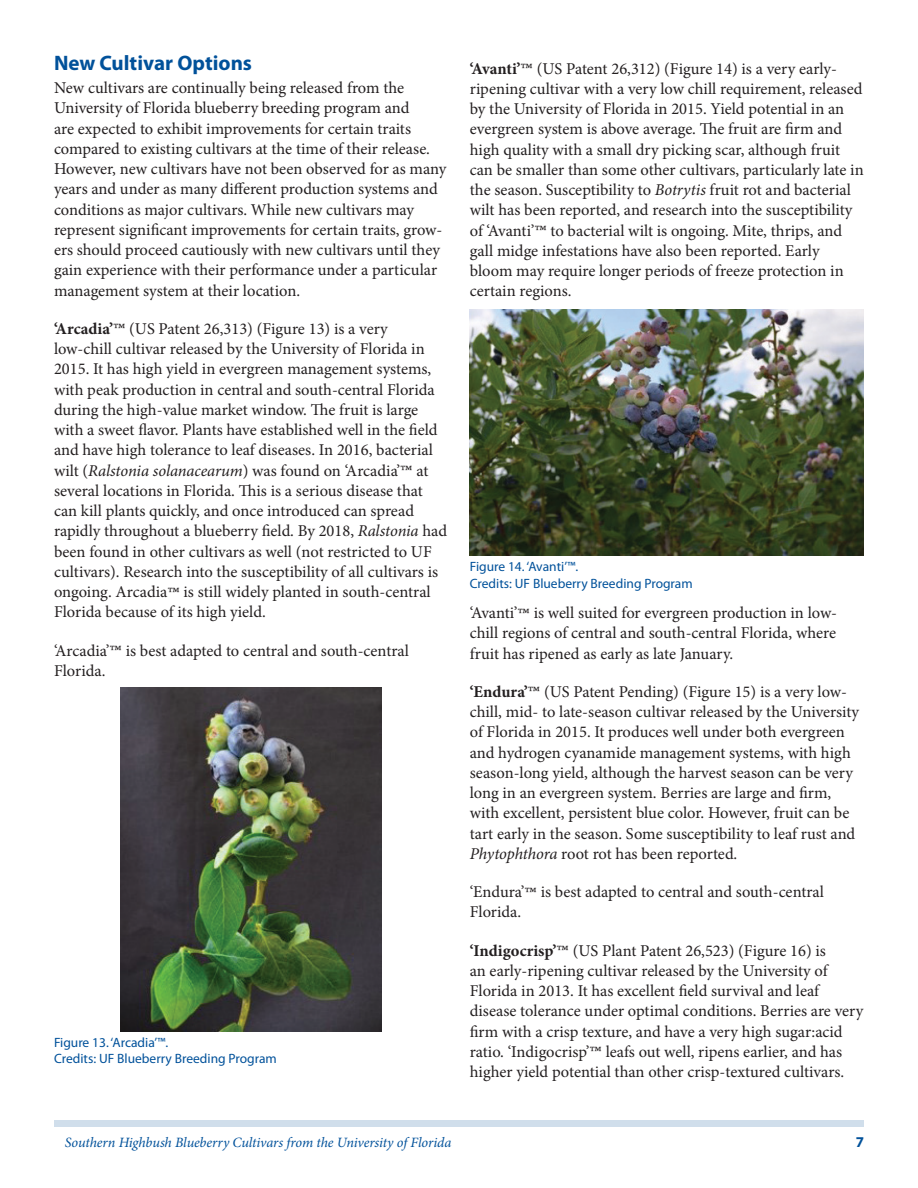
<style>
.page{position:relative;width:918px;height:1188px;background:#fff}
.page>*{position:absolute;margin:0;border:0;box-sizing:border-box;transform-origin:0 0}
.SectionHeading1{font:700 21px "Myriad Pro";color:#01519a}
.Paragraph{font:16.5px/20.2px "Minion Pro";color:#231f20}
.t1{font:700 15px "Myriad Pro";color:#01519a}
.RunningTitleItalics{font:italic 14.25px "Minion Pro";letter-spacing:-.01em;color:#01519a}
.FigureCaption{font:13.5px "Myriad Pro";color:#01519a}
.s1{font-weight:700}
.s2{font-size:27px}
.s3{font-style:italic}
</style>
<div class="page">
<div style="left:54px;top:1120px;width:810px;height:7px;background:#d0deeb"></div>
<img style="left:121px;top:688px;width:260px;height:343px">
<img style="left:470px;top:309px;width:394px;height:247px">
<p class="SectionHeading1" style="left:54px;top:49px;width:200px">New Cultivar Options</p>
<p class="Paragraph" style="left:54px;top:78px;width:394px">New cultivars are continually being released from the University of Florida blueberry breeding program and<br>are expected to exhibit improvements for certain traits compared to existing cultivars at the time of their release.<br>However, new cultivars have not been observed for as many years and under as many different production systems and conditions as major cultivars. While new cultivars may represent significant improvements for certain traits, grow&shy;ers should proceed cautiously with new cultivars until they gain experience with their performance under a particular management system at their location.</p>
<p class="Paragraph" style="left:54px;top:319px;width:395px"><span class="s1">‘Arcadia’</span><span class="s2">™</span> (US Patent 26,313) (Figure 13) is a very low-chill cultivar released by the University of Florida in 2015. It has high yield in evergreen management systems, with peak production in central and south-central Florida during the high-value market window. The fruit is large with a sweet flavor. Plants have established well in the field and have high tolerance to leaf diseases. In 2016, bacterial wilt (<span class="s3">Ralstonia solanacearum</span>) was found on ‘Arcadia’<span class="s2">™</span> at several locations in Florida. This is a serious disease that can kill plants quickly, and once introduced can spread rapidly throughout a blueberry field. By 2018, <span class="s3">Ralstonia</span> had been found in other cultivars as well (not restricted to UF cultivars). Research into the susceptibility of all cultivars is ongoing. Arcadia<span class="s2">™</span> is still widely planted in south-central Florida because of its high yield.</p>
<p class="Paragraph" style="left:54px;top:640px;width:357px">‘Arcadia’<span class="s2">™</span> is best adapted to central and south-central<br>Florida.</p>
<p class="FigureCaption" style="left:54px;top:1034px;width:116px">Figure 13. ‘Arcadia’™.</p>
<p class="FigureCaption" style="left:54px;top:1051px;width:224px">Credits: UF Blueberry Breeding Program</p>
<p class="Paragraph" style="left:470px;top:58px;width:395px"><span class="s1">‘Avanti’</span><span class="s2">™</span> (US Patent 26,312) (Figure 14) is a very early&shy;ripening cultivar with a very low chill requirement, released by the University of Florida in 2015. Yield potential in an evergreen system is above average. The fruit are firm and high quality with a small dry picking scar, although fruit can be smaller than some other cultivars, particularly late in the season. Susceptibility to <span class="s3">Botrytis</span> fruit rot and bacterial wilt has been reported, and research into the susceptibility of ‘Avanti’<span class="s2">™</span> to bacterial wilt is ongoing. Mite, thrips, and gall midge infestations have also been reported. Early bloom may require longer periods of freeze protection in certain regions.</p>
<p class="FigureCaption" style="left:470px;top:558px;width:110px">Figure 14. ‘Avanti’™.</p>
<p class="FigureCaption" style="left:470px;top:575px;width:224px">Credits: UF Blueberry Breeding Program</p>
<p class="Paragraph" style="left:470px;top:603px;width:369px;text-align:justify">‘Avanti’<span class="s2">™</span> is well suited for evergreen production in low&shy;chill regions of central and south-central Florida, where fruit has ripened as early as late January.</p>
<p class="Paragraph" style="left:470px;top:682px;width:391px"><span class="s1">‘Endura’</span><span class="s2">™</span> (US Patent Pending) (Figure 15) is a very low&shy;chill, mid- to late-season cultivar released by the University of Florida in 2015. It produces well under both evergreen and hydrogen cyanamide management systems, with high season-long yield, although the harvest season can be very long in an evergreen system. Berries are large and firm, with excellent, persistent blue color. However, fruit can be tart early in the season. Some susceptibility to leaf rust and <span class="s3">Phytophthora</span> root rot has been reported.</p>
<p class="Paragraph" style="left:470px;top:882px;width:356px">‘Endura’<span class="s2">™</span> is best adapted to central and south-central<br>Florida.</p>
<p class="Paragraph" style="left:470px;top:940px;width:395px"><span class="s1">‘Indigocrisp’</span><span class="s2">™</span> (US Plant Patent 26,523) (Figure 16) is<br>an early-ripening cultivar released by the University of Florida in 2013. It has excellent field survival and leaf disease tolerance under optimal conditions. Berries are very firm with a crisp texture, and have a very high sugar:acid ratio. ‘Indigocrisp’<span class="s2">™</span> leafs out well, ripens earlier, and has higher yield potential than other crisp-textured cultivars.</p>
<p class="RunningTitleItalics" style="left:65px;top:1133px;width:388px">Southern Highbush Blueberry Cultivars from the University of Florida</p>
<p class="t1" style="left:856px;top:1133px;width:10px">7</p>
</div>
